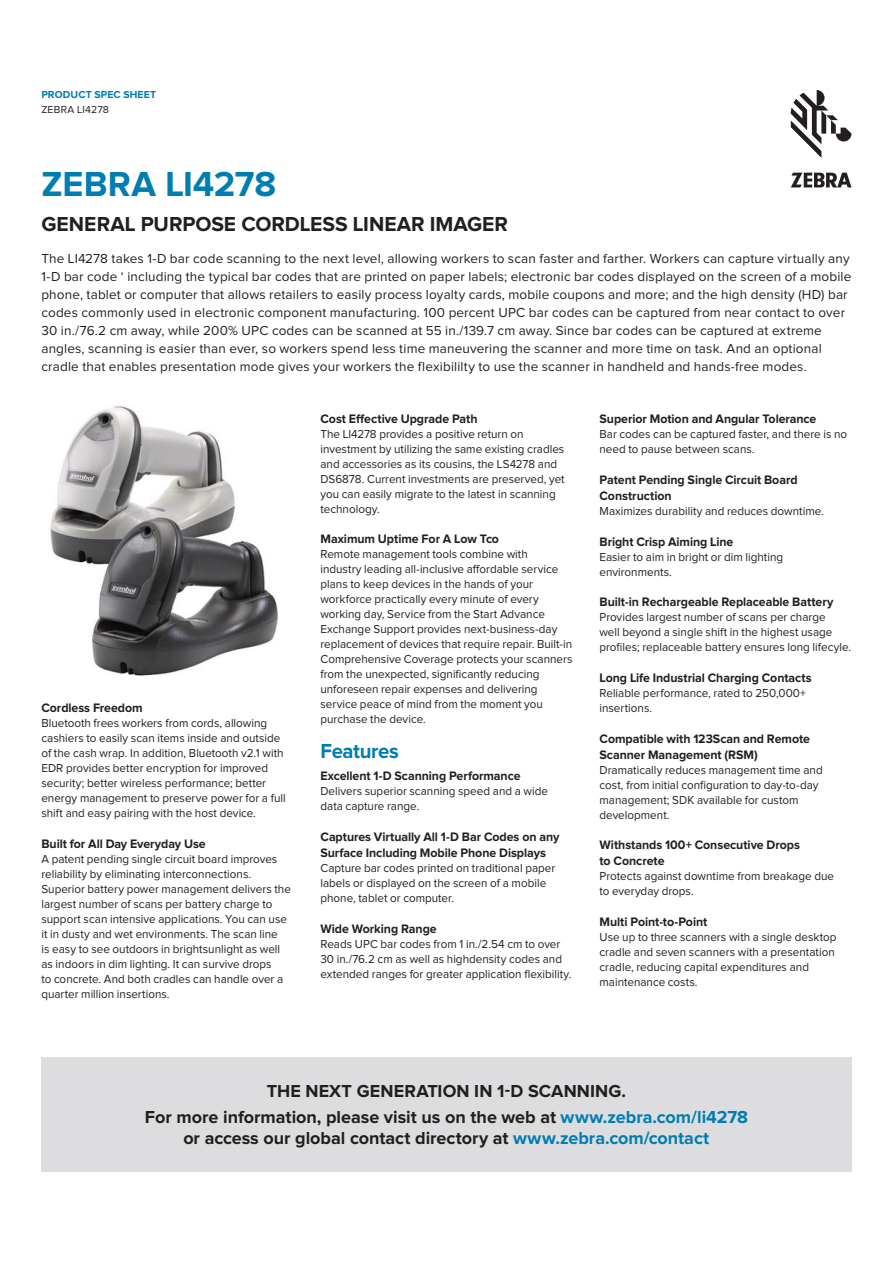
<style>
.page{position:relative;width:893px;height:1263px;background:#fff}
.page>*{position:absolute;margin:0;border:0;box-sizing:border-box;transform-origin:0 0}
.t1{font:700 36px "Proxima Nova";letter-spacing:-.005em;color:#007db1}
.t2{font:700 21px "Proxima Nova";letter-spacing:-.005em;color:#231f20}
.t3{font:700 21px "Proxima Nova";letter-spacing:-.02em;color:#007db1}
.t4{font:700 18px/26.4px "Proxima Nova";color:#231f20;text-align:center}
.t5{font:13.5px/18px "Proxima Nova";letter-spacing:.01em;color:#231f20}
.t6{font:700 12.75px/15.8px "Proxima Nova";letter-spacing:-.005em;color:#231f20}
.t7{font:12px/15px "Proxima Nova";color:#231f20}
.t8{font:700 10.5px "Proxima Nova";letter-spacing:.015em;color:#007db1}
.t9{font:10.5px "Proxima Nova";letter-spacing:.015em;color:#231f20}
.s1{color:#007db1}
</style>
<div class="page">
<img style="left:50px;top:406px;width:228px;height:270px">
<svg style="left:791px;top:90px;width:60px;height:68px"></svg>
<svg style="left:791px;top:173px;width:60px;height:14px"></svg>
<div style="left:41px;top:1057px;width:810px;height:114px;background:#dddddf"></div>
<p class="t8" style="left:41px;top:92px;width:116px">PRODUCT SPEC SHEET</p>
<p class="t9" style="left:41px;top:106px;width:69px">ZEBRA LI4278</p>
<h1 class="t1" style="left:41px;top:173px;width:236px">ZEBRA LI4278</h1>
<h2 class="t2" style="left:41px;top:218px;width:468px">GENERAL PURPOSE CORDLESS LINEAR IMAGER</h2>
<p class="t5" style="left:41px;top:251px;width:811px">The LI4278 takes 1-D bar code scanning to the next level, allowing workers to scan faster and farther. Workers can capture virtually any 1-D bar code ‘ including the typical bar codes that are printed on paper labels; electronic bar codes displayed on the screen of a mobile phone, tablet or computer that allows retailers to easily process loyalty cards, mobile coupons and more; and the high density (HD) bar codes commonly used in electronic component manufacturing. 100 percent UPC bar codes can be captured from near contact to over 30 in./76.2 cm away, while 200% UPC codes can be scanned at 55 in./139.7 cm away. Since bar codes can be captured at extreme angles, scanning is easier than ever, so workers spend less time maneuvering the scanner and more time on task. And an optional cradle that enables presentation mode gives your workers the flexibililty to use the scanner in handheld and hands-free modes.</p>
<p class="t6" style="left:41px;top:701px;width:103px">Cordless Freedom</p>
<p class="t7" style="left:41px;top:717px;width:246px">Bluetooth frees workers from cords, allowing cashiers to easily scan items inside and outside of the cash wrap. In addition, Bluetooth v2.1 with EDR provides better encryption for improved security; better wireless performance; better energy management to preserve power for a full shift and easy pairing with the host device.</p>
<p class="t6" style="left:41px;top:837px;width:166px">Built for All Day Everyday Use</p>
<p class="t7" style="left:41px;top:853px;width:251px">A patent pending single circuit board improves reliability by eliminating interconnections.<br>Superior battery power management delivers the largest number of scans per battery charge to support scan intensive applications. You can use it in dusty and wet environments. The scan line<br>is easy to see outdoors in brightsunlight as well as indoors in dim lighting. It can survive drops<br>to concrete. And both cradles can handle over a quarter million insertions.</p>
<p class="t6" style="left:320px;top:413px;width:159px">Cost Effective Upgrade Path</p>
<p class="t7" style="left:320px;top:428px;width:246px">The LI4278 provides a positive return on investment by utilizing the same existing cradles and accessories as its cousins, the LS4278 and DS6878. Current investments are preserved, yet you can easily migrate to the latest in scanning technology.</p>
<p class="t6" style="left:320px;top:532px;width:180px">Maximum Uptime For A Low Tco</p>
<p class="t7" style="left:320px;top:547px;width:254px">Remote management tools combine with<br>industry leading all-inclusive affordable service plans to keep devices in the hands of your workforce practically every minute of every working day, Service from the Start Advance Exchange Support provides next-business-day replacement of devices that require repair. Built-in Comprehensive Coverage protects your scanners from the unexpected, significantly reducing unforeseen repair expenses and delivering service peace of mind from the moment you purchase the device.</p>
<h2 class="t3" style="left:320px;top:744px;width:80px">Features</h2>
<p class="t6" style="left:320px;top:770px;width:202px">Excellent 1-D Scanning Performance</p>
<p class="t7" style="left:320px;top:785px;width:229px">Delivers superior scanning speed and a wide data capture range.</p>
<p class="t6" style="left:320px;top:830px;width:240px">Captures Virtually All 1-D Bar Codes on any<br>Surface Including Mobile Phone Displays</p>
<p class="t7" style="left:320px;top:862px;width:236px">Capture bar codes printed on traditional paper labels or displayed on the screen of a mobile phone, tablet or computer.</p>
<p class="t6" style="left:320px;top:922px;width:118px">Wide Working Range</p>
<p class="t7" style="left:320px;top:937px;width:252px">Reads UPC bar codes from 1 in./2.54 cm to over<br>30 in./76.2 cm as well as highdensity codes and extended ranges for greater application flexibility.</p>
<p class="t6" style="left:599px;top:413px;width:218px">Superior Motion and Angular Tolerance</p>
<p class="t7" style="left:599px;top:428px;width:249px">Bar codes can be captured faster, and there is no need to pause between scans.</p>
<p class="t6" style="left:599px;top:473px;width:200px">Patent Pending Single Circuit Board<br>Construction</p>
<p class="t7" style="left:599px;top:505px;width:226px">Maximizes durability and reduces downtime.</p>
<p class="t6" style="left:599px;top:535px;width:135px">Bright Crisp Aiming Line</p>
<p class="t7" style="left:599px;top:550px;width:185px">Easier to aim in bright or dim lighting environments.</p>
<p class="t6" style="left:599px;top:596px;width:235px">Built-in Rechargeable Replaceable Battery</p>
<p class="t7" style="left:599px;top:611px;width:253px">Provides largest number of scans per charge<br>well beyond a single shift in the highest usage profiles; replaceable battery ensures long lifecyle.</p>
<p class="t6" style="left:599px;top:671px;width:214px">Long Life Industrial Charging Contacts</p>
<p class="t7" style="left:599px;top:687px;width:208px">Reliable performance, rated to 250,000+ insertions.</p>
<p class="t6" style="left:599px;top:732px;width:212px">Compatible with 123Scan and Remote<br>Scanner Management (RSM)</p>
<p class="t7" style="left:599px;top:763px;width:225px">Dramatically reduces management time and cost, from initial configuration to day-to-day management; SDK available for custom development.</p>
<p class="t6" style="left:599px;top:839px;width:202px">Withstands 100+ Consecutive Drops to Concrete</p>
<p class="t7" style="left:599px;top:870px;width:236px">Protects against downtime from breakage due to everyday drops.</p>
<p class="t6" style="left:599px;top:915px;width:109px">Multi Point-to-Point</p>
<p class="t7" style="left:599px;top:931px;width:238px">Use up to three scanners with a single desktop cradle and seven scanners with a presentation cradle, reducing capital expenditures and maintenance costs.</p>
<h3 class="t4" style="left:145px;top:1079px;width:605px">THE NEXT GENERATION IN 1-D SCANNING.<br>For more information, please visit us on the web at <span class="s1">www.zebra.com/li4278</span></h3>
<h3 class="t4" style="left:183px;top:1127px;width:527px">or access our global contact directory at <span class="s1">www.zebra.com/contact</span></h3>
</div>
